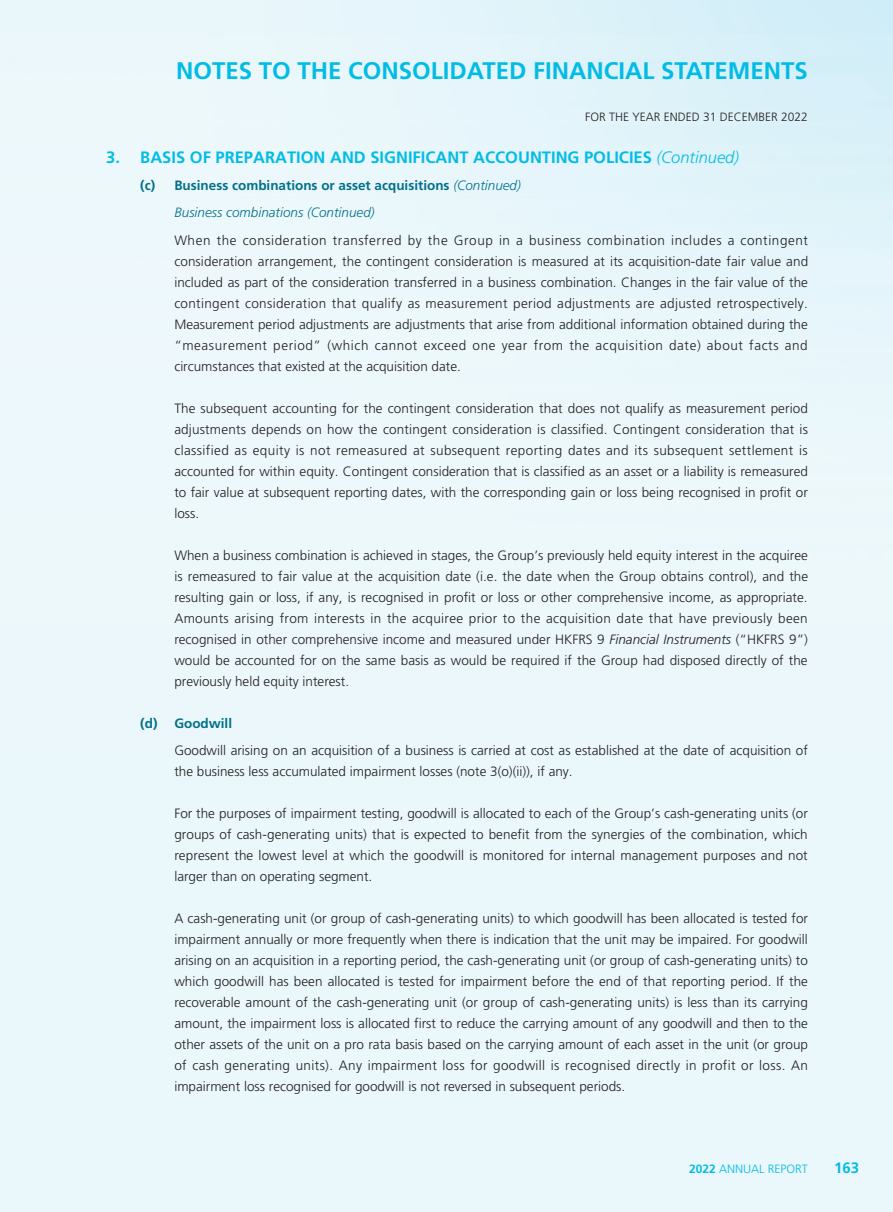
<style>
.page{position:relative;width:893px;height:1212px;background:#fff}
.page>*{position:absolute;margin:0;border:0;box-sizing:border-box;transform-origin:0 0}
.t1{font:700 24px "Frutiger LT Std";color:#02bce5}
._01_H1{font:700 16.5px "Frutiger LT Std";color:#02bce5}
.t2{font:700 15px "Frutiger LT Std";color:#02bce5}
._00_txt{font:300 13.5px/21px "Frutiger LT Std";color:#231f20;text-align:justify}
._02_H2{font:700 13.5px "Frutiger LT Std";color:#01718a}
._03_H3{font:italic 300 13.5px "Frutiger LT Std";color:#01718a}
.t3{font:300 12px "Frutiger LT Std";color:#231f20}
.t4{font:300 12px "Frutiger LT Std";color:#02bce5}
.s1{font-weight:300;font-style:italic}
.s2{font-style:italic}
.s3{font-weight:700}
</style>
<div class="page">
<h1 class="t1" style="left:176px;top:57px;width:633px">NOTES TO THE CONSOLIDATED FINANCIAL STATEMENTS</h1>
<p class="t3" style="left:585px;top:110px;width:224px">FOR THE YEAR ENDED 31 DECEMBER 2022</p>
<p class="_01_H1" style="left:106px;top:147px;width:634px">3. BASIS OF PREPARATION AND SIGNIFICANT ACCOUNTING POLICIES <span class="s1">(Continued)</span></p>
<p class="_02_H2" style="left:140px;top:177px;width:382px">(c) Business combinations or asset acquisitions <span class="s1">(Continued)</span></p>
<p class="_03_H3" style="left:174px;top:205px;width:202px">Business combinations (Continued)</p>
<p class="_00_txt" style="left:174px;top:230px;width:635px">When the consideration transferred by the Group in a business combination includes a contingent consideration arrangement, the contingent consideration is measured at its acquisition-date fair value and included as part of the consideration transferred in a business combination. Changes in the fair value of the contingent consideration that qualify as measurement period adjustments are adjusted retrospectively.<br>Measurement period adjustments are adjustments that arise from additional information obtained during the “measurement period” (which cannot exceed one year from the acquisition date) about facts and circumstances that existed at the acquisition date.</p>
<p class="_00_txt" style="left:174px;top:398px;width:635px">The subsequent accounting for the contingent consideration that does not qualify as measurement period adjustments depends on how the contingent consideration is classified. Contingent consideration that is classified as equity is not remeasured at subsequent reporting dates and its subsequent settlement is accounted for within equity. Contingent consideration that is classified as an asset or a liability is remeasured to fair value at subsequent reporting dates, with the corresponding gain or loss being recognised in profit or loss.</p>
<p class="_00_txt" style="left:174px;top:545px;width:635px">When a business combination is achieved in stages, the Group’s previously held equity interest in the acquiree is remeasured to fair value at the acquisition date (i.e. the date when the Group obtains control), and the resulting gain or loss, if any, is recognised in profit or loss or other comprehensive income, as appropriate.<br>Amounts arising from interests in the acquiree prior to the acquisition date that have previously been recognised in other comprehensive income and measured under HKFRS 9 <span class="s2">Financial Instruments</span> (“HKFRS 9”) would be accounted for on the same basis as would be required if the Group had disposed directly of the previously held equity interest.</p>
<p class="_02_H2" style="left:140px;top:715px;width:93px">(d) Goodwill</p>
<p class="_00_txt" style="left:174px;top:740px;width:635px">Goodwill arising on an acquisition of a business is carried at cost as established at the date of acquisition of the business less accumulated impairment losses (note 3(o)(ii)), if any.</p>
<p class="_00_txt" style="left:174px;top:803px;width:635px">For the purposes of impairment testing, goodwill is allocated to each of the Group’s cash-generating units (or groups of cash-generating units) that is expected to benefit from the synergies of the combination, which represent the lowest level at which the goodwill is monitored for internal management purposes and not larger than on operating segment.</p>
<p class="_00_txt" style="left:174px;top:908px;width:635px">A cash-generating unit (or group of cash-generating units) to which goodwill has been allocated is tested for impairment annually or more frequently when there is indication that the unit may be impaired. For goodwill arising on an acquisition in a reporting period, the cash-generating unit (or group of cash-generating units) to which goodwill has been allocated is tested for impairment before the end of that reporting period. If the recoverable amount of the cash-generating unit (or group of cash-generating units) is less than its carrying amount, the impairment loss is allocated first to reduce the carrying amount of any goodwill and then to the other assets of the unit on a pro rata basis based on the carrying amount of each asset in the unit (or group of cash generating units). Any impairment loss for goodwill is recognised directly in profit or loss. An impairment loss recognised for goodwill is not reversed in subsequent periods.</p>
<p class="t4" style="left:689px;top:1162px;width:120px"><span class="s3">2022</span> ANNUAL REPORT</p>
<p class="t2" style="left:834px;top:1158px;width:27px">163</p>
</div>
